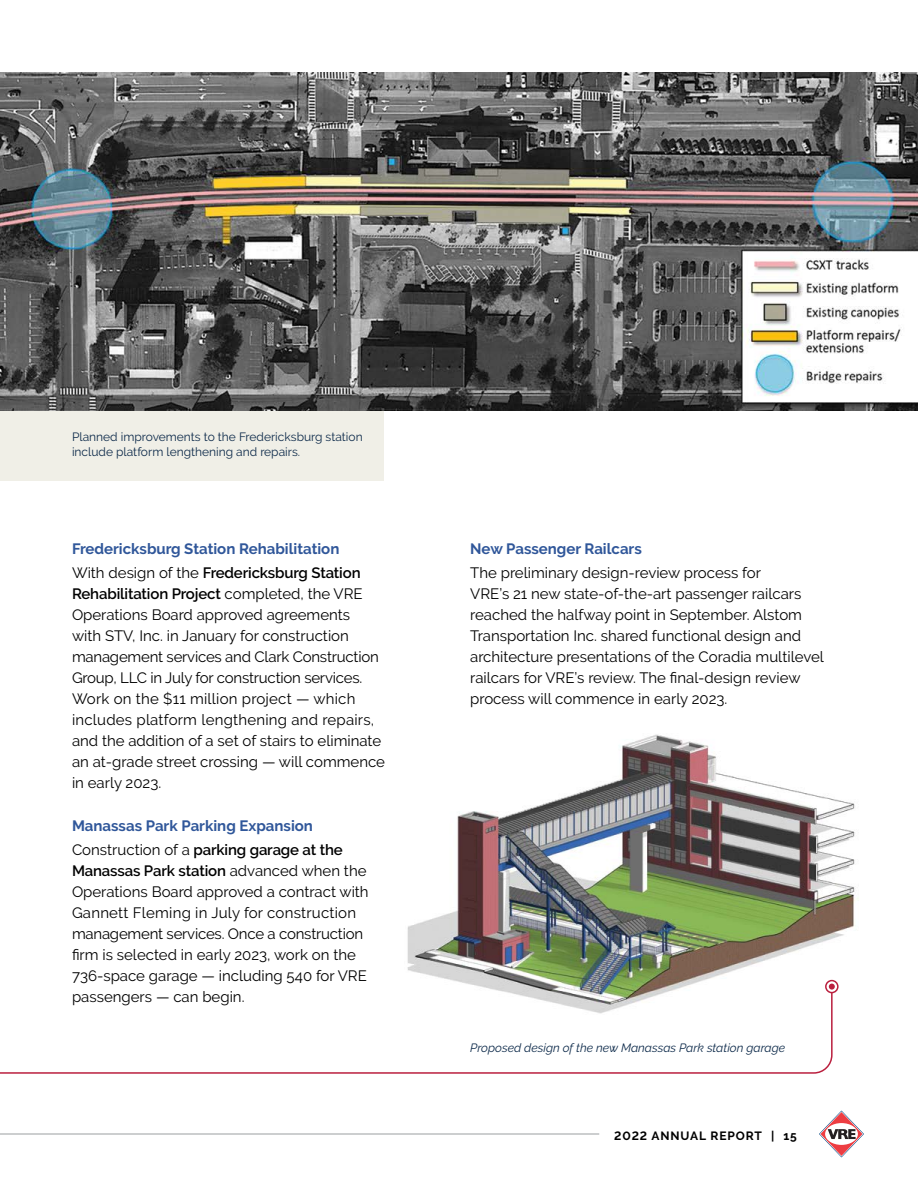
<style>
.page{position:relative;width:918px;height:1188px;background:#fff}
.page>*{position:absolute;margin:0;border:0;box-sizing:border-box;transform-origin:0 0}
.t1{font:15px/21px "Raleway";color:#000}
.t2{font:700 15px/24px "Raleway";color:#30579a}
.t3{font:12px/15px "Raleway";color:#0d2a4a}
.t4{font:italic 12px "Raleway";color:#0d2a4a}
.t5{font:700 12px "Raleway";letter-spacing:.075em;color:#000}
.s1{font-weight:400;color:#000}
.s2{font-weight:600;color:#000}
.s3{font-weight:600}
</style>
<div class="page">
<svg style="left:819px;top:1111px;width:45px;height:46px"></svg>
<hr style="left:0;top:1133px;width:599px;height:2px;background:#bcbec0">
<div style="left:0;top:315px;width:383px;height:166px;background:#f0efe7"></div>
<img style="left:0;top:72px;width:918px;height:339px">
<img style="left:407px;top:734px;width:452px;height:260px">
<svg style="left:0;top:984px;width:833px;height:90px"></svg>
<svg style="left:826px;top:981px;width:12px;height:12px"></svg>
<div style="left:825px;top:980px;width:14px;height:13px;border:2px solid #ba1f3e;border-radius:50%"></div>
<svg style="left:829px;top:984px;width:6px;height:6px"></svg>
<p class="t3" style="left:72px;top:429px;width:292px">Planned improvements to the Fredericksburg station include platform lengthening and repairs.</p>
<p class="t2" style="left:72px;top:537px;width:290px">Fredericksburg Station Rehabilitation<br><span class="s1">With design of the</span> <span class="s2">Fredericksburg Station</span></p>
<p class="t1" style="left:72px;top:583px;width:315px"><span class="s3">Rehabilitation Project</span> completed, the VRE Operations Board approved agreements<br>with STV, Inc. in January for construction management services and Clark Construction Group, LLC in July for construction services.<br>Work on the $11 million project — which includes platform lengthening and repairs, and the addition of a set of stairs to eliminate an at-grade street crossing — will commence in early 2023.</p>
<p class="t2" style="left:72px;top:814px;width:272px">Manassas Park Parking Expansion<br><span class="s1">Construction of a</span> <span class="s2">parking garage at the</span></p>
<p class="t1" style="left:72px;top:860px;width:298px"><span class="s3">Manassas Park station</span> advanced when the Operations Board approved a contract with Gannett Fleming in July for construction management services. Once a construction firm is selected in early 2023, work on the 736-space garage — including 540 for VRE passengers — can begin.</p>
<p class="t2" style="left:470px;top:537px;width:173px">New Passenger Railcars</p>
<p class="t1" style="left:470px;top:562px;width:355px">The preliminary design-review process for<br>VRE’s 21 new state-of-the-art passenger railcars reached the halfway point in September. Alstom Transportation Inc. shared functional design and architecture presentations of the Coradia multilevel railcars for VRE’s review. The final-design review process will commence in early 2023.</p>
<p class="t4" style="left:470px;top:1041px;width:317px">Proposed design of the new Manassas Park station garage</p>
<p class="t5" style="left:614px;top:1129px;width:184px">2022 ANNUAL REPORT | 15</p>
</div>
